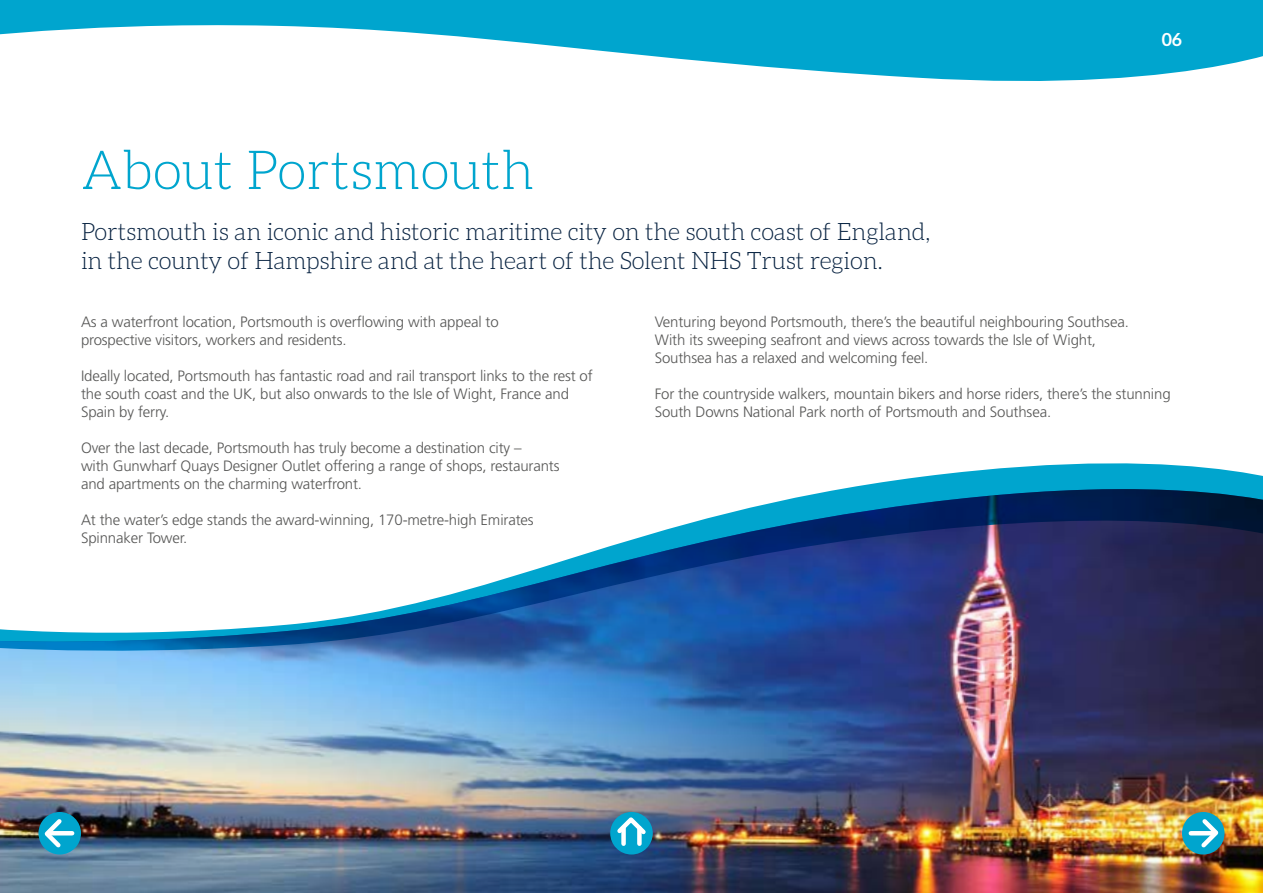
<style>
.page{position:relative;width:1263px;height:893px;background:#fff}
.page>*{position:absolute;margin:0;border:0;box-sizing:border-box;transform-origin:0 0}
.t1{font:300 54px "Aleo";color:#00a5ce}
.t2{font:300 24px/28.8px "Aleo";letter-spacing:-.01em;color:#072241}
.t3{font:700 18px "Aleo";color:#fff}
.t4{font:300 15px/18px "Frutiger";letter-spacing:-.01em;color:#575756}
</style>
<div class="page">
<img style="left:0;top:658px;width:1263px;height:235px">
<div style="left:1182px;top:812px;width:42px;height:42px;background:#00a5ce;border-radius:50%"></div>
<hr style="left:1191px;top:831px;width:22px;height:4px;background:#fff">
<svg style="left:1197px;top:815px;width:25px;height:36px"></svg>
<div style="left:38px;top:812px;width:43px;height:42px;background:#00a5ce;border-radius:50%"></div>
<hr style="left:50px;top:831px;width:22px;height:4px;background:#fff">
<svg style="left:41px;top:815px;width:25px;height:36px"></svg>
<div style="left:610px;top:812px;width:43px;height:42px;background:#00a5ce;border-radius:50%"></div>
<svg style="left:0;top:0;width:1263px;height:81px;fill:#00a5ce"></svg>
<div style="left:621px;top:828px;width:5px;height:16px;background:#fff"></div>
<div style="left:637px;top:828px;width:5px;height:16px;background:#fff"></div>
<svg style="left:613px;top:813px;width:37px;height:25px"></svg>
<svg style="left:0;top:463px;width:1263px;height:195px"></svg>
<h1 class="t1" style="left:81px;top:141px;width:455px">About Portsmouth</h1>
<h2 class="t2" style="left:81px;top:217px;width:851px">Portsmouth is an iconic and historic maritime city on the south coast of England, in the county of Hampshire and at the heart of the Solent NHS Trust region.</h2>
<p class="t3" style="left:1162px;top:29px;width:21px">06</p>
<p class="t4" style="left:81px;top:313px;width:419px">As a waterfront location, Portsmouth is overflowing with appeal to prospective visitors, workers and residents.</p>
<p class="t4" style="left:81px;top:367px;width:513px">Ideally located, Portsmouth has fantastic road and rail transport links to the rest of the south coast and the UK, but also onwards to the Isle of Wight, France and<br>Spain by ferry.</p>
<p class="t4" style="left:81px;top:439px;width:480px">Over the last decade, Portsmouth has truly become a destination city –<br>with Gunwharf Quays Designer Outlet offering a range of shops, restaurants and apartments on the charming waterfront.</p>
<p class="t4" style="left:81px;top:511px;width:454px">At the water’s edge stands the award-winning, 170-metre-high Emirates<br>Spinnaker Tower.</p>
<p class="t4" style="left:655px;top:313px;width:476px">Venturing beyond Portsmouth, there’s the beautiful neighbouring Southsea.<br>With its sweeping seafront and views across towards the Isle of Wight,<br>Southsea has a relaxed and welcoming feel.</p>
<p class="t4" style="left:655px;top:385px;width:517px">For the countryside walkers, mountain bikers and horse riders, there’s the stunning<br>South Downs National Park north of Portsmouth and Southsea.</p>
</div>
